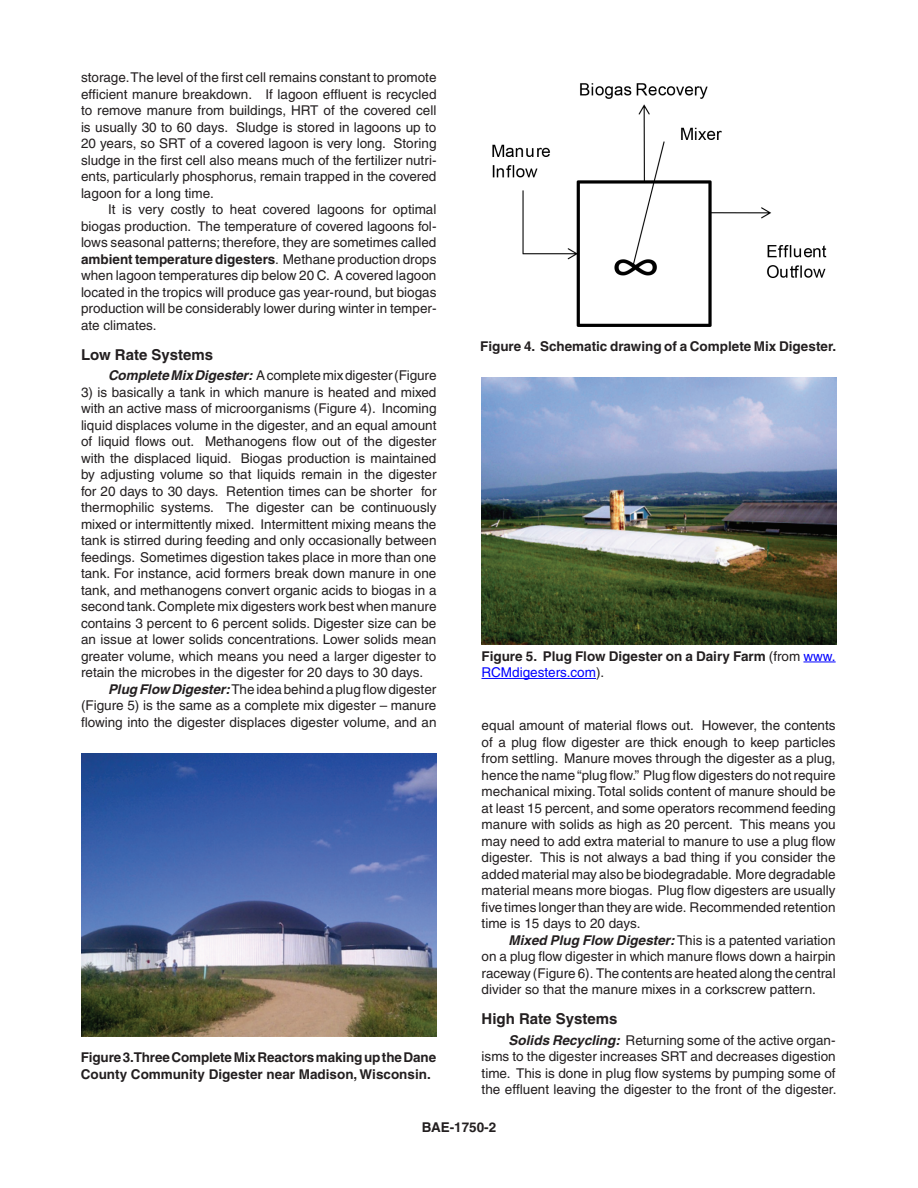
<style>
.page{position:relative;width:918px;height:1188px;background:#fff}
.page>*{position:absolute;margin:0;border:0;box-sizing:border-box;transform-origin:0 0}
.Subhead_2{font:700 15px "Helvetica";color:#231f20}
.Body_Text{font:13.5px/16.5px "Helvetica";color:#231f20;text-align:justify}
.Body_Text-2{font:700 13.5px/16.5px "Helvetica";color:#231f20}
.s1{font-weight:700}
.s2{font-weight:700;font-style:italic}
.s3{font-weight:400}
.s4{font-weight:400;color:#00f}
</style>
<div class="page">
<img style="left:81px;top:753px;width:355px;height:284px">
<img style="left:492px;top:83px;width:335px;height:244px">
<img style="left:482px;top:378px;width:355px;height:267px">
<hr style="left:803px;top:662px;width:33px;height:1px;background:#00f">
<hr style="left:482px;top:678px;width:114px;height:1px;background:#00f">
<p class="Body_Text" style="left:81px;top:69px;width:357px">storage. The level of the first cell remains constant to promote efficient manure breakdown. If lagoon effluent is recycled to remove manure from buildings, HRT of the covered cell is usually 30 to 60 days. Sludge is stored in lagoons up to 20 years, so SRT of a covered lagoon is very long. Storing sludge in the first cell also means much of the fertilizer nutri&shy;ents, particularly phosphorus, remain trapped in the covered lagoon for a long time.</p>
<p class="Body_Text" style="left:81px;top:201px;width:357px;text-indent:27px">It is very costly to heat covered lagoons for optimal biogas production. The temperature of covered lagoons fol&shy;lows seasonal patterns; therefore, they are sometimes called <span class="s1">ambient temperature digesters</span>. Methane production drops when lagoon temperatures dip below 20 C. A covered lagoon located in the tropics will produce gas year-round, but biogas production will be considerably lower during winter in temper&shy;ate climates.</p>
<p class="Subhead_2" style="left:81px;top:346px;width:134px">Low Rate Systems</p>
<p class="Body_Text" style="left:108px;top:367px;width:330px"><span class="s2">Complete Mix Digester:</span> A complete mix digester (Figure</p>
<p class="Body_Text" style="left:81px;top:384px;width:357px">3) is basically a tank in which manure is heated and mixed with an active mass of microorganisms (Figure 4). Incoming liquid displaces volume in the digester, and an equal amount of liquid flows out. Methanogens flow out of the digester with the displaced liquid. Biogas production is maintained by adjusting volume so that liquids remain in the digester for 20 days to 30 days. Retention times can be shorter for thermophilic systems. The digester can be continuously mixed or intermittently mixed. Intermittent mixing means the tank is stirred during feeding and only occasionally between feedings. Sometimes digestion takes place in more than one tank. For instance, acid formers break down manure in one tank, and methanogens convert organic acids to biogas in a second tank. Complete mix digesters work best when manure contains 3 percent to 6 percent solids. Digester size can be an issue at lower solids concentrations. Lower solids mean greater volume, which means you need a larger digester to retain the microbes in the digester for 20 days to 30 days.</p>
<p class="Body_Text" style="left:81px;top:681px;width:357px;text-indent:27px"><span class="s2">Plug Flow Digester:</span> The idea behind a plug flow digester (Figure 5) is the same as a complete mix digester – manure flowing into the digester displaces digester volume, and an</p>
<p class="Body_Text-2" style="left:81px;top:1049px;width:357px">Figure 3. Three Complete Mix Reactors making up the Dane<br>County Community Digester near Madison, Wisconsin.</p>
<p class="Body_Text-2" style="left:480px;top:338px;width:358px">Figure 4. Schematic drawing of a Complete Mix Digester.</p>
<p class="Body_Text-2" style="left:482px;top:647px;width:356px">Figure 5. Plug Flow Digester on a Dairy Farm <span class="s3">(from</span> <span class="s4">www.<br>RCMdigesters.com</span><span class="s3">).</span></p>
<p class="Body_Text" style="left:482px;top:717px;width:356px">equal amount of material flows out. However, the contents of a plug flow digester are thick enough to keep particles from settling. Manure moves through the digester as a plug, hence the name “plug flow.” Plug flow digesters do not require mechanical mixing. Total solids content of manure should be at least 15 percent, and some operators recommend feeding manure with solids as high as 20 percent. This means you may need to add extra material to manure to use a plug flow digester. This is not always a bad thing if you consider the added material may also be biodegradable. More degradable material means more biogas. Plug flow digesters are usually five times longer than they are wide. Recommended retention time is 15 days to 20 days.</p>
<p class="Body_Text" style="left:482px;top:932px;width:356px;text-indent:27px"><span class="s2">Mixed Plug Flow Digester:</span> This is a patented variation on a plug flow digester in which manure flows down a hairpin raceway (Figure 6). The contents are heated along the central divider so that the manure mixes in a corkscrew pattern.</p>
<p class="Subhead_2" style="left:482px;top:1010px;width:137px">High Rate Systems</p>
<p class="Body_Text" style="left:482px;top:1032px;width:356px;text-indent:27px"><span class="s2">Solids Recycling:</span> Returning some of the active organ&shy;isms to the digester increases SRT and decreases digestion time. This is done in plug flow systems by pumping some of the effluent leaving the digester to the front of the digester.</p>
<p class="Body_Text-2" style="left:422px;top:1119px;width:76px">BAE-1750-2</p>
</div>
